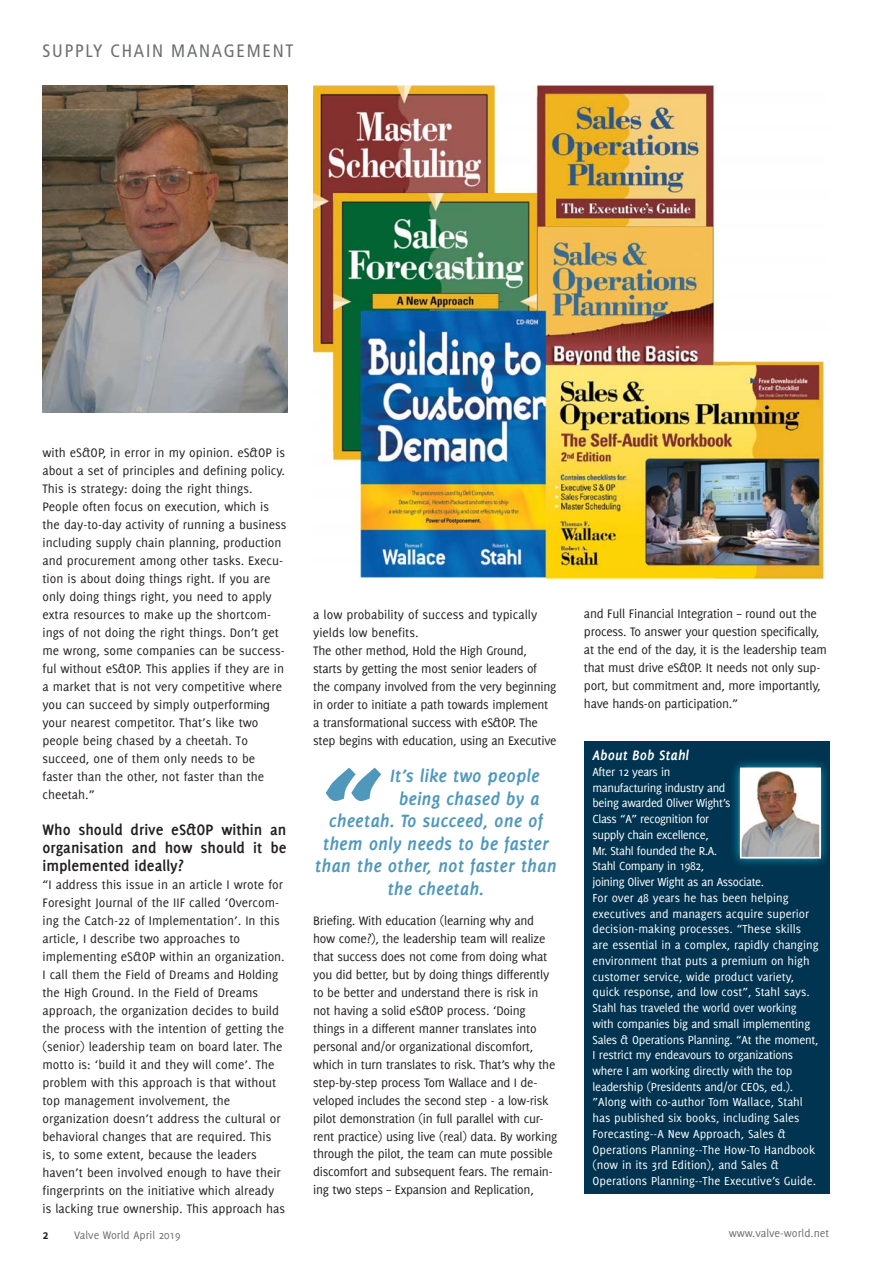
<style>
.page{position:relative;width:893px;height:1263px;background:#fff}
.page>*{position:absolute;margin:0;border:0;box-sizing:border-box;transform-origin:0 0}
.t1{font:italic 700 144.45px "Delicious";color:#4f98bc}
.t2{font:italic 700 19.5px "Delicious";color:#4f98bc}
.t3{font:condensed 18px "Frutiger";letter-spacing:.1em;color:#6d6e70}
.t4{font:700 16.5px/18px "Delicious";color:#231f20;text-align:justify}
.t5{font:italic 700 15px "Delicious";color:#fff}
.t6{font:13.5px/18px "Delicious";color:#231f20}
.t7{font:13.5px/18px "Delicious";letter-spacing:-.02em;color:#231f20}
.t8{font:700 13.5px "Delicious";color:#231f20}
.t9{font:12.75px/15.8px "Delicious";color:#fff}
.t10{font:12px "Delicious";color:#6d6e70}
.s1{font-family:"Arial";font-size:12px}
</style>
<div class="page">
<div style="left:584px;top:741px;width:245px;height:453px;background:#003450"></div>
<img style="left:733px;top:758px;width:97px;height:110px">
<svg style="left:740px;top:768px;width:81px;height:91px;background:#c3b9b4"></svg>
<img style="left:313px;top:85px;width:515px;height:493px">
<img style="left:42px;top:85px;width:246px;height:328px">
<h3 class="t3" style="left:42px;top:43px;width:252px">SUPPLY CHAIN MANAGEMENT</h3>
<p class="t6" style="left:42px;top:444px;width:245px">with eS&amp;OP, in error in my opinion. eS&amp;OP is about a set of principles and defining policy.<br>This is strategy: doing the right things.<br>People often focus on execution, which is the day-to-day activity of running a business including supply chain planning, production and procurement among other tasks. Execu&shy;tion is about doing things right. If you are only doing things right, you need to apply extra resources to make up the shortcom&shy;ings of not doing the right things. Don’t get me wrong, some companies can be success&shy;ful without eS&amp;OP. This applies if they are in a market that is not very competitive where you can succeed by simply outperform<span class="s1">ing </span>your nearest competitor. That’s like two people being chased by a cheetah. To succeed, one of them only needs to be faster than the other, not faster than the cheetah.”</p>
<p class="t4" style="left:42px;top:822px;width:245px">Who should drive eS&amp;OP within an organisation and how should it be implemented ideally?</p>
<p class="t6" style="left:42px;top:876px;width:244px">“I address this issue in an article I wrote for Foresight Journal of the IIF called ‘Overcom&shy;ing the Catch-22 of Implementation’. In this article, I describe two approaches to implementing eS&amp;OP within an organization.<br>I call them the Field of Dreams and Holding the High Ground. In the Field of Dreams approach, the organization decides to build the process with the intention of getting the (senior) leadership team on board later. The motto is: ‘build it and they will come’. The problem with this approach is that without top management involvement, the organization doesn’t address the cultural or behavioral changes that are required. This is, to some extent, because the leaders haven’t been involved enough to have their fingerprints on the initiative which already is lacking true ownership. This approach has</p>
<p class="t7" style="left:313px;top:606px;width:245px">a low probability of success and typically yields low benefits.<br>The other method, Hold the High Ground, starts by getting the most senior leaders of the company involved from the very beginning in order to initiate a path towards implement a transformational success with eS&amp;OP. The step begins with education, using an Executive</p>
<h1 class="t1" style="left:313px;top:758px;width:68px">“</h1>
<h2 class="t2" style="left:390px;top:768px;width:151px">It’s like two people</h2>
<h2 class="t2" style="left:399px;top:791px;width:142px">being chased by a</h2>
<h2 class="t2" style="left:329px;top:813px;width:216px">cheetah. To succeed, one of</h2>
<h2 class="t2" style="left:323px;top:836px;width:228px">them only needs to be faster</h2>
<h2 class="t2" style="left:315px;top:858px;width:243px">than the other, not faster than</h2>
<h2 class="t2" style="left:387px;top:881px;width:98px">the cheetah.</h2>
<p class="t7" style="left:313px;top:912px;width:245px">Briefing. With education (learning why and how come?), the leadership team will realize that success does not come from doing what you did better, but by doing things differently to be better and understand there is risk in not having a solid eS&amp;OP process. ‘Doing things in a different manner translates into personal and/or organizational discomfort, which in turn translates to risk. That’s why the step-by-step process Tom Wallace and I de&shy;veloped includes the second step - a low-risk pilot demonstration (in full parallel with cur&shy;rent practice) using live (real) data. By working through the pilot, the team can mute possible discomfort and subsequent fears. The remain&shy;ing two steps – Expansion and Replication,</p>
<p class="t7" style="left:584px;top:606px;width:244px">and Full Financial Integration – round out the process. To answer your question specifically, at the end of the day, it is the leadership team that must drive eS&amp;OP. It needs not only sup&shy;port, but commitment and, more importantly, have hands-on participation.”</p>
<p class="t5" style="left:592px;top:749px;width:98px">About Bob Stahl</p>
<p class="t9" style="left:592px;top:765px;width:228px">After 12 years in<br>manufacturing industry and<br>being awarded Oliver Wight’s<br>Class “A” recognition for<br>supply chain excellence,<br>Mr. Stahl founded the R.A.<br>Stahl Company in 1982,<br>joining Oliver Wight as an Associate.<br>For over 48 years he has been helping executives and managers acquire superior decision-making processes. “These skills are essential in a complex, rapidly changing environment that puts a premium on high customer service, wide product variety, quick response, and low cost”, Stahl says.<br>Stahl has traveled the world over working with companies big and small implementing Sales &amp; Operations Planning. “At the moment, I restrict my endeavours to organizations where I am working directly with the top leadership (Presidents and/or CEOs, ed.). ”Along with co-author Tom Wallace, Stahl has published six books, including Sales Forecasting--A New Approach, Sales &amp; Operations Planning--The How-To Handbook (now in its 3rd Edition), and Sales &amp; Operations Planning--The Executive’s Guide.</p>
<p class="t8" style="left:42px;top:1229px;width:8px">2</p>
<p class="t10" style="left:74px;top:1231px;width:108px">Valve World April 2019</p>
<p class="t10" style="left:729px;top:1228px;width:102px">www.valve-world.net</p>
</div>
